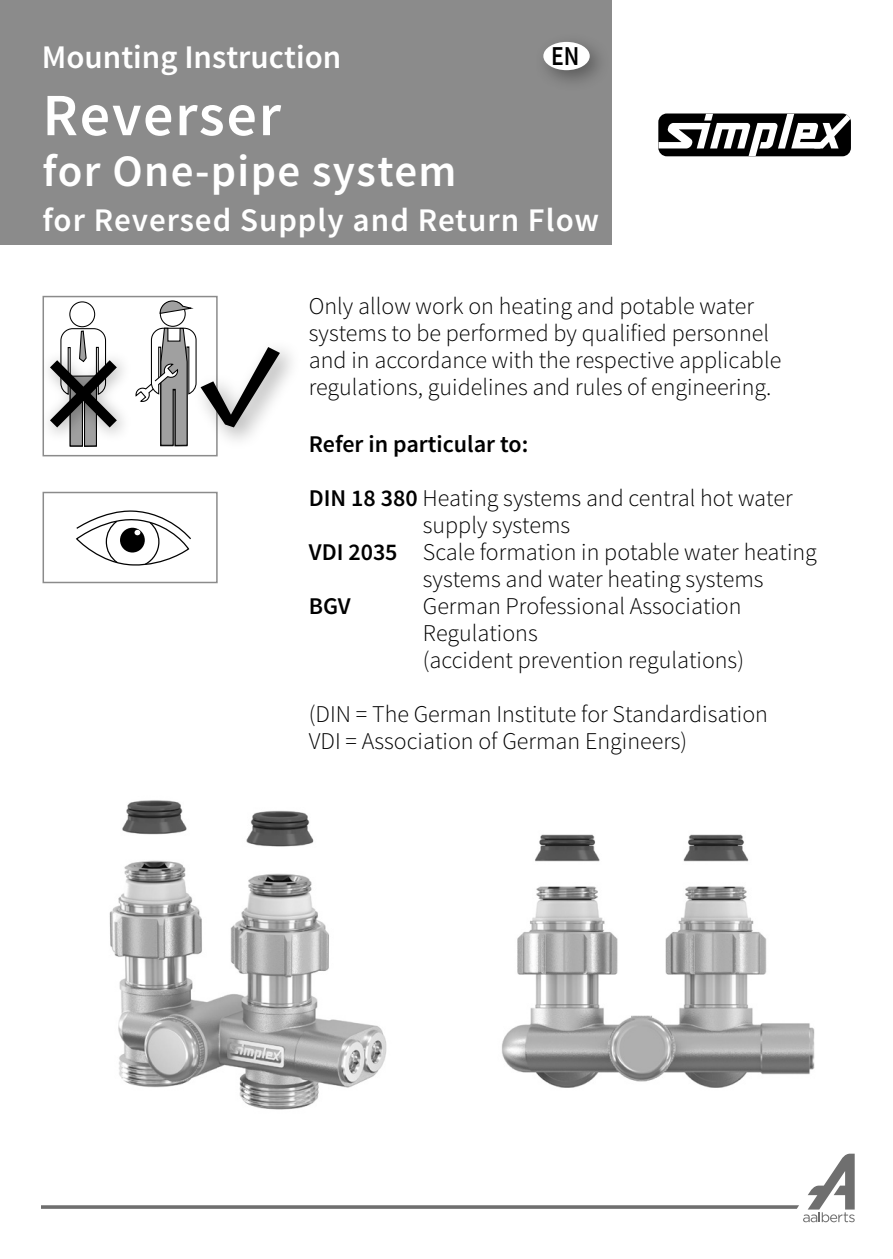
<style>
.page{position:relative;width:893px;height:1259px;background:#fff}
.page>*{position:absolute;margin:0;border:0;box-sizing:border-box;transform-origin:0 0}
.t1{font:600 60px "Source Sans Pro";letter-spacing:.03em;color:#fff}
.t2{font:600 45px "Source Sans Pro";letter-spacing:.03em;color:#fff}
.t3{font:600 33px "Source Sans Pro";letter-spacing:.02em;color:#fff}
.t4{font:600 33px "Source Sans Pro";color:#fff}
.t5{font:600 27.3px "Source Sans Pro";color:#000;scale:.87 1}
.t6{font:300 24px/27px "Source Sans Pro";color:#000}
.t7{font:600 24px "Source Sans Pro";color:#000}
.s1{font-weight:600}
</style>
<div class="page">
<div style="left:0;top:0;width:611px;height:245px;background:#8b8b8b"></div>
<svg style="left:658px;top:113px;width:193px;height:43px"></svg>
<svg style="left:76px;top:510px;width:115px;height:56px"></svg>
<div style="left:43px;top:492px;width:175px;height:91px;border:2px solid #8b8b8b"></div>
<div style="left:160px;top:301px;width:26px;height:26px;border:1px solid #000;border-radius:50%"></div>
<div style="left:69px;top:301px;width:26px;height:26px;border:1px solid #000;border-radius:50%"></div>
<svg style="left:159px;top:300px;width:35px;height:15px"></svg>
<div style="left:43px;top:296px;width:175px;height:160px;border:2px solid #8b8b8b"></div>
<div style="left:192px;top:337px;width:111px;height:113px;background:#000;opacity:.35"></div>
<svg style="left:135px;top:327px;width:145px;height:120px"></svg>
<svg style="left:42px;top:328px;width:81px;height:119px"></svg>
<div style="left:534px;top:32px;width:78px;height:60px;background:#000;opacity:.35"></div>
<div style="left:543px;top:42px;width:47px;height:28px;background:#fff;border-radius:50%"></div>
<img style="left:109px;top:800px;width:278px;height:310px">
<svg style="left:41px;top:1153px;width:814px;height:69px"></svg>
<img style="left:502px;top:834px;width:313px;height:254px">
<h3 class="t4" style="left:42px;top:36px;width:301px">Mounting Instruction</h3>
<p class="t5" style="left:551px;top:39px;width:34px">EN</p>
<h1 class="t1" style="left:43px;top:77px;width:240px">Reverser</h1>
<h2 class="t2" style="left:43px;top:143px;width:416px">for One-pipe system</h2>
<h3 class="t3" style="left:43px;top:199px;width:558px">for Reversed Supply and Return Flow</h3>
<p class="t6" style="left:309px;top:292px;width:474px">Only allow work on heating and potable water systems to be performed by qualified personnel and in accordance with the respective applicable regulations, guidelines and rules of engineering.</p>
<p class="t7" style="left:309px;top:429px;width:221px">Refer in particular to:</p>
<p class="t6" style="left:309px;top:485px;width:485px"><span class="s1">DIN 18 380</span> Heating systems and central hot water</p>
<p class="t6" style="left:423px;top:512px;width:149px">supply systems</p>
<p class="t6" style="left:309px;top:539px;width:510px"><span class="s1">VDI 2035</span> Scale formation in potable water heating</p>
<p class="t6" style="left:423px;top:566px;width:342px">systems and water heating systems</p>
<p class="t7" style="left:309px;top:591px;width:43px">BGV</p>
<p class="t6" style="left:423px;top:593px;width:323px">German Professional Association<br>Regulations<br>(accident prevention regulations)</p>
<p class="t6" style="left:309px;top:701px;width:461px">(DIN = The German Institute for Standardisation<br>VDI = Association of German Engineers)</p>
</div>
